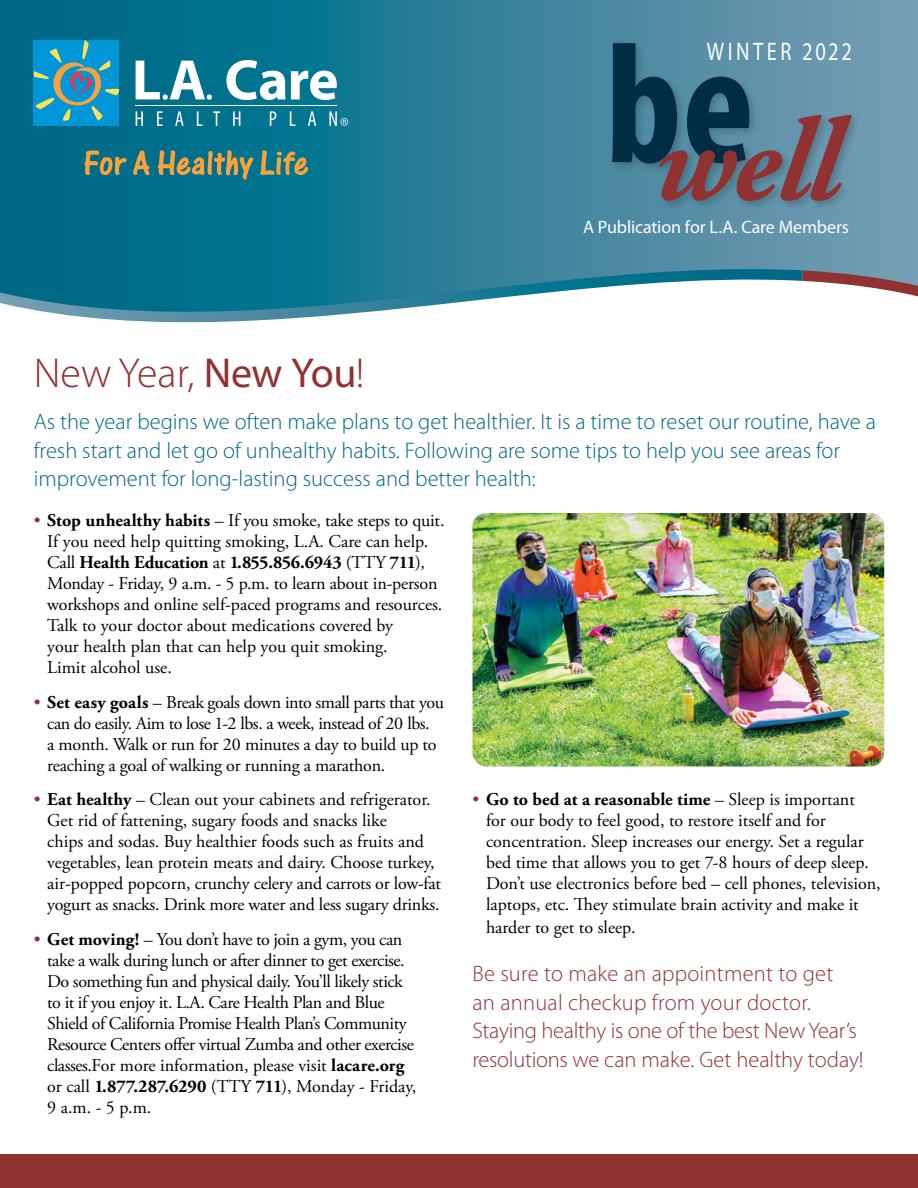
<style>
.page{position:relative;width:918px;height:1188px;background:#fff}
.page>*{position:absolute;margin:0;border:0;box-sizing:border-box;transform-origin:0 0}
.t1{font:300 42px "Myriad Pro";color:#913232}
.t2{font:25.5px "Myriad Pro";letter-spacing:.17em;color:#fff;scale:.8 1}
.t3{font:300 22.5px/28.5px "Myriad Pro";color:#006884}
.t4{font:300 22.5px/28.5px "Myriad Pro";color:#913232}
.t5{font:18px/21px "Adobe Garamond Pro";color:#000}
.t6{font:18px/21px "Adobe Garamond Pro";letter-spacing:-.025em;color:#000}
.t7{font:18px "Myriad Pro";letter-spacing:-.005em;color:#fff}
.s1{font-weight:400}
.s2{color:#913232}
.s3{font-weight:700}
</style>
<div class="page">
<svg style="left:0;top:0;width:918px;height:270px;background:#297e98"></svg>
<svg style="left:0;top:269px;width:803px;height:54px"></svg>
<svg style="left:803px;top:270px;width:115px;height:27px"></svg>
<svg style="left:136px;top:61px;width:76px;height:39px"></svg>
<svg style="left:226px;top:60px;width:111px;height:40px"></svg>
<hr style="left:136px;top:105px;width:201px;height:1px;background:#fff">
<svg style="left:136px;top:111px;width:7px;height:15px"></svg>
<svg style="left:157px;top:111px;width:6px;height:15px"></svg>
<svg style="left:175px;top:111px;width:9px;height:15px"></svg>
<svg style="left:197px;top:111px;width:6px;height:15px"></svg>
<svg style="left:213px;top:111px;width:7px;height:15px"></svg>
<svg style="left:233px;top:111px;width:7px;height:15px"></svg>
<svg style="left:270px;top:111px;width:6px;height:15px"></svg>
<svg style="left:290px;top:111px;width:5px;height:15px"></svg>
<svg style="left:308px;top:111px;width:8px;height:15px"></svg>
<div style="left:34px;top:41px;width:85px;height:85px;background:#0096d7"></div>
<svg style="left:34px;top:40px;width:85px;height:81px"></svg>
<svg style="left:329px;top:111px;width:19px;height:15px"></svg>
<svg style="left:85px;top:150px;width:42px;height:25px"></svg>
<svg style="left:133px;top:150px;width:17px;height:25px"></svg>
<svg style="left:158px;top:150px;width:95px;height:30px;background:#5e826d"></svg>
<svg style="left:260px;top:150px;width:48px;height:25px"></svg>
<div style="left:608px;top:39px;width:254px;height:172px;background:#000;opacity:.2"></div>
<svg style="left:612px;top:43px;width:240px;height:158px;background:#4f6a7d"></svg>
<img style="left:472px;top:513px;width:412px;height:253px">
<div style="left:0;top:1154px;width:918px;height:34px;background:#913232"></div>
<h1 class="t2" style="left:707px;top:35px;width:183px">WINTER 2022</h1>
<p class="t7" style="left:583px;top:216px;width:267px">A Publication for L.A. Care Members</p>
<h2 class="t1" style="left:34px;top:350px;width:332px">New Year, <span class="s1">New You</span>!</h2>
<p class="t3" style="left:34px;top:408px;width:844px">As the year begins we often make plans to get healthier. It is a time to reset our routine, have a fresh start and let go of unhealthy habits. Following are some tips to help you see areas for improvement for long-lasting success and better health:</p>
<p class="t5" style="left:47px;top:511px;width:399px;text-indent:-14px"><span class="s2">•</span> <span class="s3">Stop unhealthy habits</span> – If you smoke, take steps to quit.<br>If you need help quitting smoking, L.A. Care can help.<br>Call <span class="s3">Health Education</span> at <span class="s3">1.855.856.6943</span> (TTY <span class="s3">711</span>), Monday - Friday, 9 a.m. - 5 p.m. to learn about in-person workshops and online self-paced programs and resources.<br>Talk to your doctor about medications covered by<br>your health plan that can help you quit smoking.<br>Limit alcohol use.</p>
<p class="t5" style="left:47px;top:692px;width:398px;text-indent:-14px"><span class="s2">•</span> <span class="s3">Set easy goals</span> – Break goals down into small parts that you can do easily. Aim to lose 1-2 lbs. a week, instead of 20 lbs.<br>a month. Walk or run for 20 minutes a day to build up to reaching a goal of walking or running a marathon.</p>
<p class="t5" style="left:47px;top:790px;width:395px;text-indent:-14px"><span class="s2">•</span> <span class="s3">Eat healthy</span> – Clean out your cabinets and refrigerator.<br>Get rid of fattening, sugary foods and snacks like<br>chips and sodas. Buy healthier foods such as fruits and vegetables, lean protein meats and dairy. Choose turkey, air-popped popcorn, crunchy celery and carrots or low-fat yogurt as snacks. Drink more water and less sugary drinks.</p>
<p class="t6" style="left:47px;top:929px;width:371px;text-indent:-14px"><span class="s2">•</span> <span class="s3">Get moving!</span> – You don’t have to join a gym, you can take a walk during lunch or after dinner to get exercise.<br>Do something fun and physical daily. You’ll likely stick to it if you enjoy it. L.A. Care Health Plan and Blue Shield of California Promise Health Plan’s Community Resource Centers offer virtual Zumba and other exercise classes.For more information, please visit <span class="s3">lacare.org </span>or call <span class="s3">1.877.287.6290</span> (TTY <span class="s3">711</span>), Monday - Friday, 9 a.m. - 5 p.m.</p>
<p class="t5" style="left:486px;top:789px;width:396px;text-indent:-14px"><span class="s2">•</span> <span class="s3">Go to bed at a reasonable time</span> – Sleep is important<br>for our body to feel good, to restore itself and for concentration. Sleep increases our energy. Set a regular bed time that allows you to get 7-8 hours of deep sleep.<br>Don’t use electronics before bed – cell phones, television, laptops, etc. They stimulate brain activity and make it harder to get to sleep.</p>
<p class="t4" style="left:472px;top:960px;width:393px">Be sure to make an appointment to get<br>an annual checkup from your doctor.<br>Staying healthy is one of the best New Year’s resolutions we can make. Get healthy today!</p>
</div>
